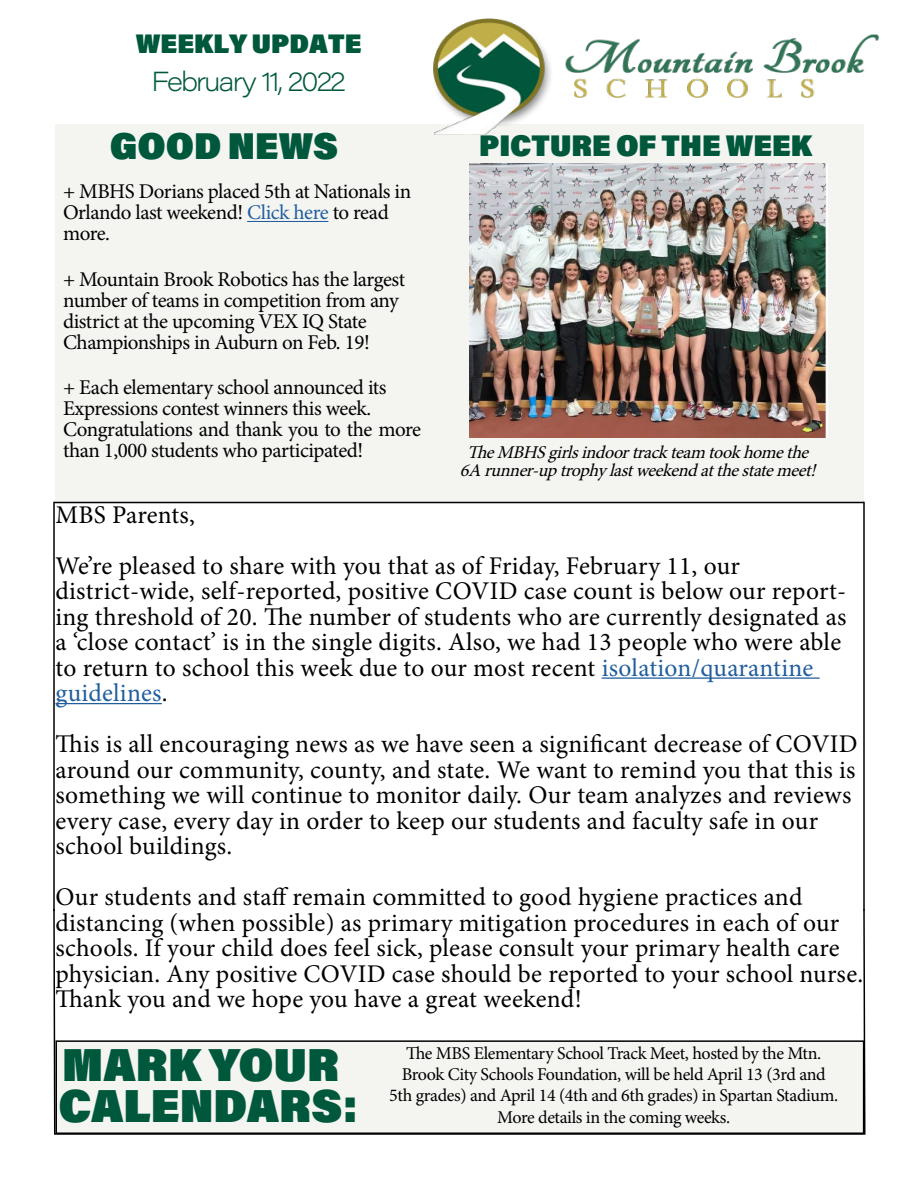
<style>
.page{position:relative;width:918px;height:1188px;background:#fff}
.page>*{position:absolute;margin:0;border:0;box-sizing:border-box;transform-origin:0 0}
.t1{font:900 46.5px/41.5px "Acumin Pro Semi Cond";color:#00583c}
.t2{font:900 37.5px "Acumin Pro Semi Cond";color:#00583c}
.t3{font:900 30px "Acumin Pro Semi Cond";color:#00583c}
.t4{font:200 27px "Acumin Pro Wide";letter-spacing:-.07em;color:#00583c}
.t5{font:900 27px "Acumin Pro Semi Cond";color:#00583c}
.t6{font:25.5px/25.5px "Minion Pro";letter-spacing:.01em;color:#000}
.t7{font:21px/21px "Minion Pro";letter-spacing:-.025em;color:#000}
.t8{font:18px/21px "Minion Pro";letter-spacing:-.02em;color:#000;text-align:center}
.t9{font:italic 18px/18px "Minion Pro";color:#000;text-align:center}
.s1{color:#215e9e}
</style>
<div class="page">
<div style="left:56px;top:1041px;width:808px;height:92px;background:#f4f4f1"></div>
<div style="left:56px;top:1040px;width:808px;height:94px;border:2px solid #000"></div>
<div style="left:56px;top:124px;width:808px;height:379px;background:#f4f4f1"></div>
<img style="left:433px;top:18px;width:445px;height:117px">
<hr style="left:602px;top:677px;width:218px;height:2px;background:#215e9e">
<hr style="left:56px;top:703px;width:106px;height:1px;background:#215e9e">
<hr style="left:247px;top:221px;width:81px;height:1px;background:#215e9e">
<hr style="left:54px;top:502px;width:810px;height:1px;background:#000">
<svg style="left:53px;top:911px;width:3px;height:222px"></svg>
<svg style="left:862px;top:910px;width:4px;height:225px"></svg>
<hr style="left:54px;top:1133px;width:810px;height:2px;background:#000">
<hr style="left:863px;top:502px;width:2px;height:408px;background:#000">
<hr style="left:53px;top:502px;width:2px;height:409px;background:#000">
<img style="left:469px;top:164px;width:358px;height:273px">
<p class="t5" style="left:136px;top:25px;width:227px">WEEKLY UPDATE</p>
<p class="t4" style="left:151px;top:62px;width:196px">February 11, 2022</p>
<h2 class="t2" style="left:110px;top:120px;width:230px">GOOD NEWS</h2>
<p class="t7" style="left:63px;top:181px;width:350px">+ MBHS Dorians placed 5th at Nationals in<br>Orlando last weekend! <span class="s1">Click here</span> to read more.</p>
<p class="t7" style="left:63px;top:269px;width:344px">+ Mountain Brook Robotics has the largest number of teams in competition from any district at the upcoming VEX IQ State Championships in Auburn on Feb. 19!</p>
<p class="t7" style="left:63px;top:377px;width:360px">+ Each elementary school announced its Expressions contest winners this week.<br>Congratulations and thank you to the more than 1,000 students who participated!</p>
<p class="t3" style="left:479px;top:125px;width:335px">PICTURE OF THE WEEK</p>
<p class="t9" style="left:460px;top:443px;width:363px">TheMBHSgirlsindoortrackteam tookhomethe<br>6A runner-uptrophylastweekendatthestatemeet!</p>
<p class="t6" style="left:56px;top:489px;width:686px;line-height:51px">MBS Parents,<br>We’re pleased to share with you that as of Friday, February 11, our</p>
<p class="t6" style="left:56px;top:578px;width:792px">district-wide, self-reported, positive COVID case count is below our report&shy;ing threshold of 20. The number of students who are currently designated as a ‘close contact’ is in the single digits. Also, we had 13 people who were able to return to school this week due to our most recent <span class="s1">isolation/quarantine guidelines</span>.</p>
<p class="t6" style="left:56px;top:731px;width:804px">This is all encouraging news as we have seen a significant decrease of COVID around our community, county, and state. We want to remind you that this is something we will continue to monitor daily. Our team analyzes and reviews every case, every day in order to keep our students and faculty safe in our school buildings.</p>
<p class="t6" style="left:56px;top:884px;width:809px">Our students and staff remain committed to good hygiene practices and distancing (when possible) as primary mitigation procedures in each of our schools. If your child does feel sick, please consult your primary health care physician. Any positive COVID case should be reported to your school nurse.<br>Thank you and we hope you have a great weekend!</p>
<h1 class="t1" style="left:59px;top:1042px;width:301px">MARK YOUR<br>CALENDARS:</h1>
<p class="t8" style="left:389px;top:1043px;width:450px">The MBS Elementary School Track Meet, hosted by the Mtn.<br>Brook City Schools Foundation, will be held April 13 (3rd and 5th grades) and April 14 (4th and 6th grades) in Spartan Stadium.<br>More details in the coming weeks.</p>
</div>
